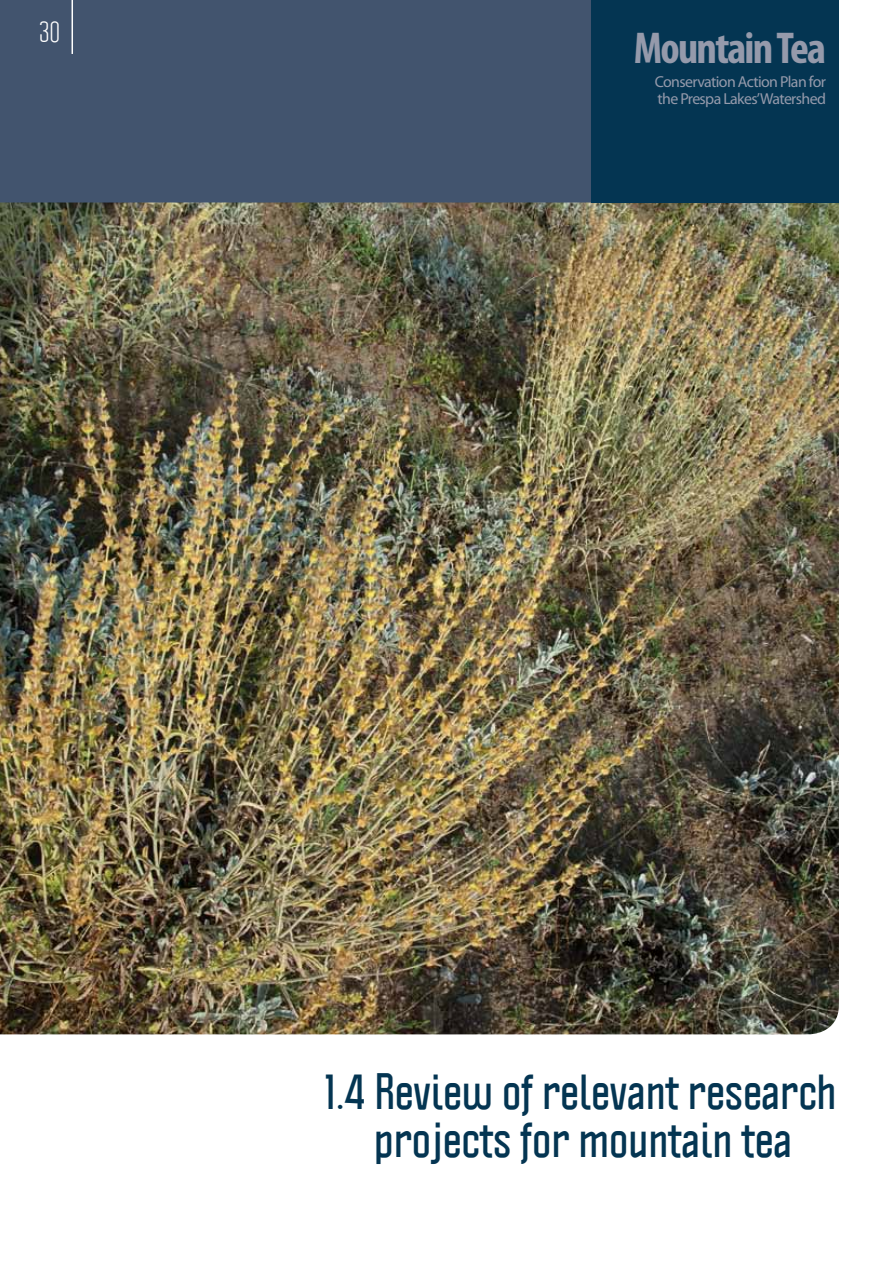
<style>
.page{position:relative;width:893px;height:1263px;background:#fff}
.page>*{position:absolute;margin:0;border:0;box-sizing:border-box;transform-origin:0 0}
.t1{font:700 45px/48px "Politica";color:#043552;text-align:center}
.t2{font:700 condensed 44.85px "Myriad Pro";letter-spacing:-.04em;color:#959aab}
.t3{font:27px "Politica";color:#fff}
.t4{font:15.9px/17.5px "Myriad Pro";letter-spacing:-.04em;color:#959aab}
</style>
<div class="page">
<img style="left:0;top:202px;width:839px;height:832px">
<div style="left:0;top:0;width:591px;height:202px;background:#42546e"></div>
<div style="left:591px;top:0;width:248px;height:202px;background:#043552"></div>
<hr style="left:72px;top:0;width:1px;height:54px;background:#fff">
<p class="t3" style="left:39px;top:15px;width:23px">30</p>
<p class="t2" style="left:634px;top:20px;width:194px">Mountain Tea</p>
<p class="t4" style="left:655px;top:72px;width:173px">Conservation Action Plan for the Prespa Lakes’Watershed</p>
<p class="t1" style="left:323px;top:1067px;width:515px">1.4 Review of relevant research projects for mountain tea</p>
</div>
